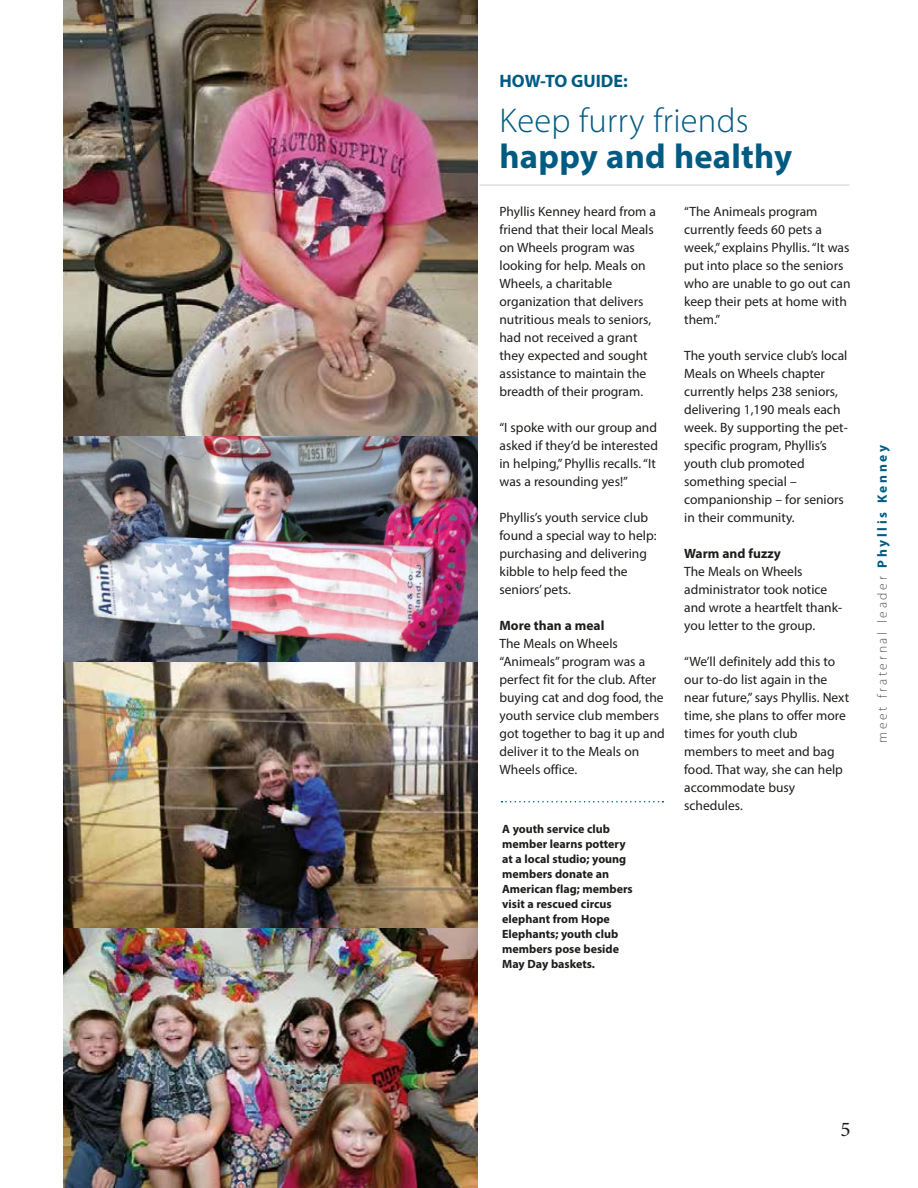
<style>
.page{position:relative;width:918px;height:1188px;background:#fff}
.page>*{position:absolute;margin:0;border:0;box-sizing:border-box;transform-origin:0 0}
.Department_Headline{font:300 34.5px "Myriad Pro";letter-spacing:.01em;color:#005b82}
.Department_Headline-2{font:700 34.5px "Myriad Pro";letter-spacing:.01em;color:#005b82}
.Page_Number___Right{font:21px "Minion Pro";color:#1d1d1b}
.t1{font:700 18px "Myriad Pro";color:#005b82}
.Body_Copy{font:13.5px/18px "Myriad Pro";color:#1d1d1b}
.Vetical_Department_N{font:300 13.5px "Myriad Pro";letter-spacing:.2em;color:#575756}
.Body_Copy-2{font:700 13.5px "Myriad Pro";color:#1d1d1b}
.Captions{font:700 12px/15px "Myriad Pro";color:#1d1d1b}
.s1{font-weight:700;color:#005b82}
</style>
<div class="page">
<hr style="left:479px;top:185px;width:371px;height:1px;background:#d0d0d0">
<svg style="left:501px;top:801px;width:162px;height:1px"></svg>
<img style="left:64px;top:928px;width:413px;height:260px">
<img style="left:64px;top:0;width:413px;height:662px">
<img style="left:64px;top:662px;width:413px;height:266px">
<p class="t1" style="left:500px;top:69px;width:130px">HOW-TO GUIDE:</p>
<p class="Department_Headline" style="left:500px;top:101px;width:251px">Keep furry friends</p>
<p class="Department_Headline-2" style="left:500px;top:134px;width:294px">happy and healthy</p>
<p class="Body_Copy" style="left:500px;top:202px;width:158px">Phyllis Kenney heard from a friend that their local Meals on Wheels program was looking for help. Meals on<br>Wheels, a charitable organization that delivers nutritious meals to seniors, had not received a grant they expected and sought assistance to maintain the breadth of their program.</p>
<p class="Body_Copy" style="left:500px;top:418px;width:160px">“I spoke with our group and asked if they’d be interested in helping,” Phyllis recalls. “It was a resounding yes!”</p>
<p class="Body_Copy" style="left:500px;top:508px;width:159px">Phyllis’s youth service club found a special way to help: purchasing and delivering kibble to help feed the seniors’ pets.</p>
<p class="Body_Copy-2" style="left:500px;top:617px;width:107px">More than a meal</p>
<p class="Body_Copy" style="left:500px;top:634px;width:167px">The Meals on Wheels “Animeals” program was a perfect fit for the club. After buying cat and dog food, the youth service club members got together to bag it up and deliver it to the Meals on<br>Wheels office.</p>
<p class="Body_Copy" style="left:684px;top:202px;width:168px">“The Animeals program currently feeds 60 pets a week,” explains Phyllis. “It was put into place so the seniors who are unable to go out can keep their pets at home with them.”</p>
<p class="Body_Copy" style="left:684px;top:346px;width:165px">The youth service club’s local<br>Meals on Wheels chapter currently helps 238 seniors, delivering 1,190 meals each week. By supporting the pet&shy;specific program, Phyllis’s youth club promoted something special – companionship – for seniors in their community.</p>
<p class="Body_Copy-2" style="left:684px;top:544px;width:98px">Warm and fuzzy</p>
<p class="Body_Copy" style="left:684px;top:562px;width:159px">The Meals on Wheels administrator took notice and wrote a heartfelt thank&shy;you letter to the group.</p>
<p class="Body_Copy" style="left:684px;top:652px;width:166px">“We’ll definitely add this to our to-do list again in the near future,” says Phyllis. Next time, she plans to offer more times for youth club members to meet and bag food. That way, she can help accommodate busy schedules.</p>
<p class="Captions" style="left:502px;top:821px;width:132px">A youth service club member learns pottery at a local studio; young members donate an<br>American flag; members visit a rescued circus elephant from Hope<br>Elephants; youth club members pose beside<br>May Day baskets.</p>
<p class="Vetical_Department_N" style="left:875px;top:743px;width:300px;rotate:-90deg">meet fraternal leader <span class="s1">Phyllis Kenney</span></p>
<p class="Page_Number___Right" style="left:840px;top:1115px;width:12px">5</p>
</div>
